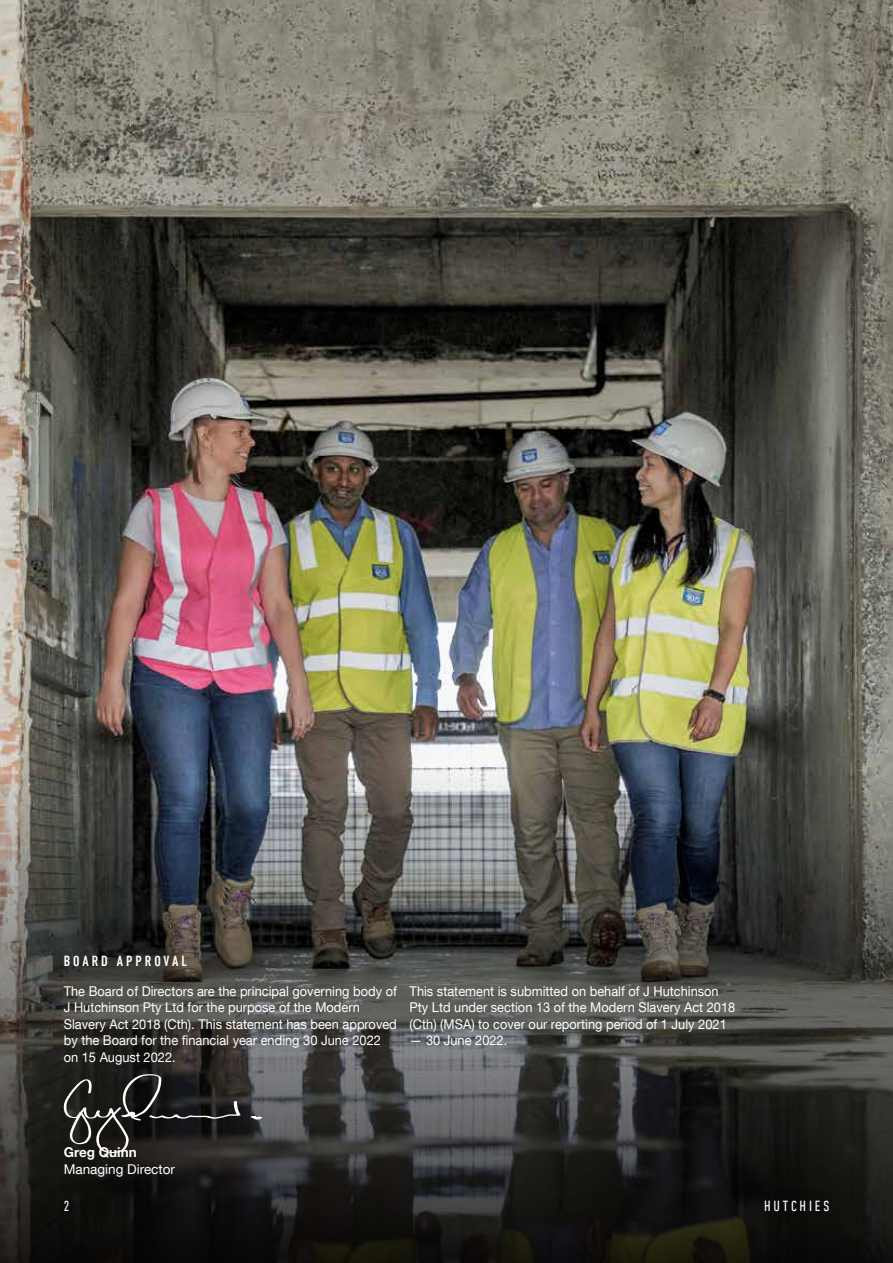
<style>
.page{position:relative;width:893px;height:1263px;background:#fff}
.page>*{position:absolute;margin:0;border:0;box-sizing:border-box;transform-origin:0 0}
.t1{font:500 condensed 15px "DIN Next LT Pro";letter-spacing:.2em;color:#fff}
.t2{font:condensed 15px "DIN Next LT Pro";letter-spacing:.19em;color:#fff}
.t3{font:condensed 15px "DIN Next LT Pro";letter-spacing:.19em;color:#fff;scale:.95 1}
.t4{font:13.5px/16.5px "Helvetica Neue LT Com";color:#fff;scale:.95 1}
.t5{font:13.5px "Helvetica Neue LT Com";color:#fff}
.t6{font:700 13.5px "Helvetica Neue LT Com";color:#fff}
</style>
<div class="page">
<img style="left:0;top:0;width:893px;height:763px">
<svg style="left:0;top:763px;width:893px;height:500px;background:#3d3d3c"></svg>
<svg style="left:63px;top:1074px;width:178px;height:79px;background:#2d2d2b"></svg>
<svg style="left:250px;top:1116px;width:12px;height:3px"></svg>
<p class="t1" style="left:64px;top:953px;width:125px">BOARD APPROVAL</p>
<p class="t4" style="left:64px;top:982px;width:352px">The Board of Directors are the principal governing body of J Hutchinson Pty Ltd for the purpose of the Modern Slavery Act 2018 (Cth). This statement has been approved by the Board for the financial year ending 30 June 2022 on 15 August 2022.</p>
<p class="t4" style="left:410px;top:982px;width:344px">This statement is submitted on behalf of J Hutchinson<br>Pty Ltd under section 13 of the Modern Slavery Act 2018 (Cth) (MSA) to cover our reporting period of 1 July 2021</p>
<p class="t4" style="left:410px;top:1032px;width:104px">— 30 June 2022.</p>
<p class="t6" style="left:64px;top:1144px;width:75px">Greg Quinn</p>
<p class="t5" style="left:64px;top:1160px;width:113px">Managing Director</p>
<p class="t3" style="left:64px;top:1198px;width:7px">2</p>
<p class="t2" style="left:764px;top:1198px;width:67px">HUTCHIES</p>
</div>
